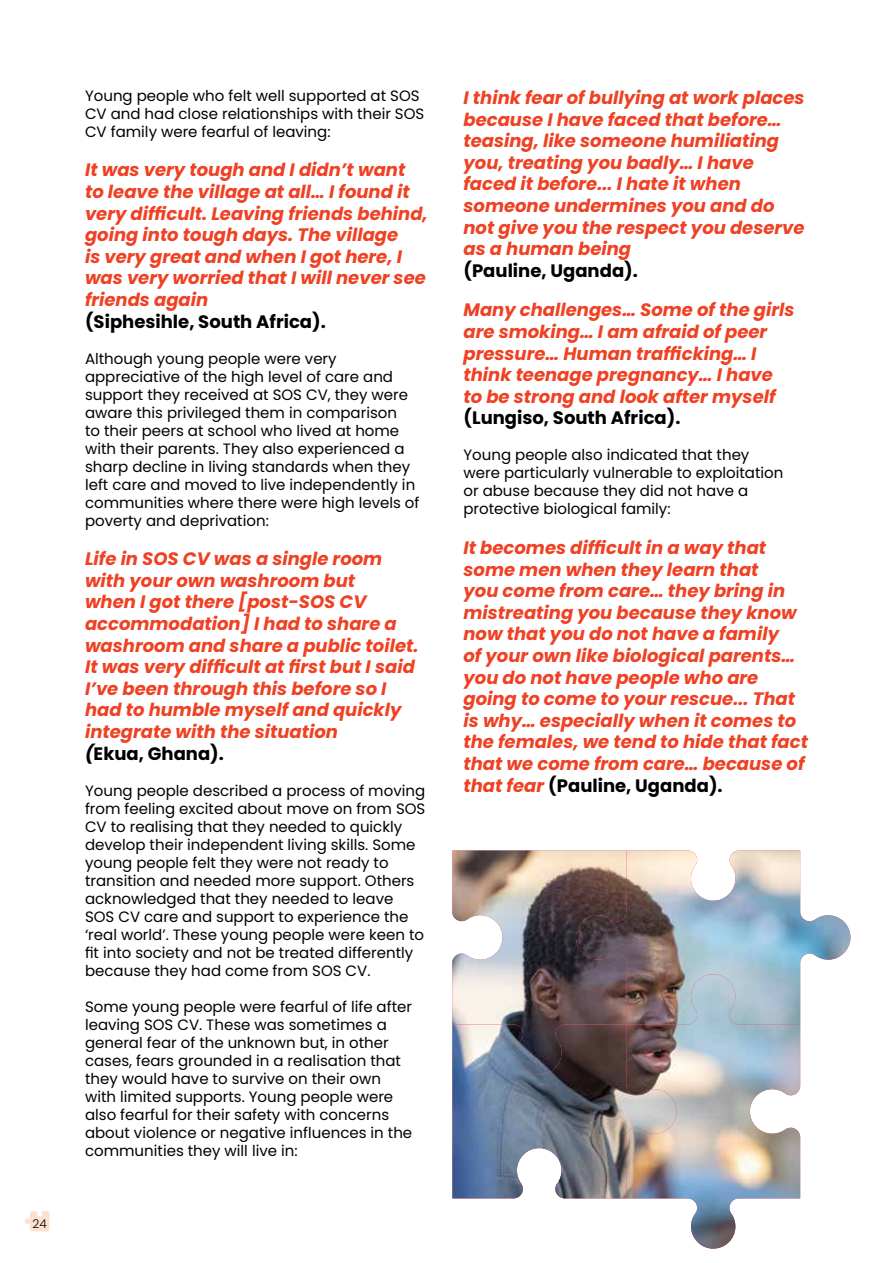
<style>
.page{position:relative;width:893px;height:1263px;background:#fff}
.page>*{position:absolute;margin:0;border:0;box-sizing:border-box;transform-origin:0 0}
.t1{font:italic 700 18px/21.6px "Poppins";color:#ef4123}
.t2{font:700 18px "Poppins";color:#000}
.t3{font:15px/18px "Poppins";color:#000}
.t4{font:300 12px "Poppins";color:#000}
.s1{color:#000}
.s2{font-style:normal;color:#000}
</style>
<div class="page">
<img style="left:626px;top:1024px;width:174px;height:225px">
<img style="left:677px;top:850px;width:174px;height:174px">
<img style="left:452px;top:850px;width:225px;height:348px">
<img style="left:452px;top:850px;width:174px;height:225px">
<svg style="left:24px;top:1211px;width:25px;height:20px"></svg>
<p class="t4" style="left:33px;top:1217px;width:16px">24</p>
<p class="t3" style="left:85px;top:87px;width:341px">Young people who felt well supported at SOS<br>CV and had close relationships with their SOS<br>CV family were fearful of leaving:</p>
<p class="t1" style="left:85px;top:159px;width:344px">It was very tough and I didn’t want to leave the village at all… I found it very difficult. Leaving friends behind, going into tough days. The village<br>is very great and when I got here, I was very worried that I will never see friends again</p>
<p class="t2" style="left:85px;top:311px;width:242px">(Siphesihle, South Africa).</p>
<p class="t3" style="left:85px;top:349px;width:336px">Although young people were very appreciative of the high level of care and support they received at SOS CV, they were aware this privileged them in comparison<br>to their peers at school who lived at home with their parents. They also experienced a sharp decline in living standards when they left care and moved to live independently in communities where there were high levels of poverty and deprivation:</p>
<p class="t1" style="left:85px;top:548px;width:335px">Life in SOS CV was a single room with your own washroom but<br>when I got there [post-SOS CV accommodation] I had to share a washroom and share a public toilet.<br>It was very difficult at first but I said<br>I’ve been through this before so I had to humble myself and quickly integrate with the situation<br><span class="s1">(</span><span class="s2">Ekua, Ghana).</span></p>
<p class="t3" style="left:85px;top:781px;width:342px">Young people described a process of moving from feeling excited about move on from SOS CV to realising that they needed to quickly develop their independent living skills. Some young people felt they were not ready to transition and needed more support. Others acknowledged that they needed to leave SOS CV care and support to experience the ‘real world’. These young people were keen to fit into society and not be treated differently because they had come from SOS CV.</p>
<p class="t3" style="left:85px;top:997px;width:329px">Some young people were fearful of life after leaving SOS CV. These was sometimes a general fear of the unknown but, in other cases, fears grounded in a realisation that they would have to survive on their own with limited supports. Young people were also fearful for their safety with concerns about violence or negative influences in the communities they will live in:</p>
<p class="t1" style="left:463px;top:87px;width:343px">I think fear of bullying at work places because I have faced that before… teasing, like someone humiliating you, treating you badly… I have faced it before... I hate it when someone undermines you and do not give you the respect you deserve as a human being</p>
<p class="t2" style="left:463px;top:260px;width:176px">(Pauline, Uganda).</p>
<p class="t1" style="left:463px;top:299px;width:333px">Many challenges… Some of the girls are smoking… I am afraid of peer pressure… Human trafficking… I think teenage pregnancy… I have to be strong and look after myself</p>
<p class="t2" style="left:463px;top:408px;width:218px">(Lungiso, South Africa).</p>
<p class="t3" style="left:463px;top:446px;width:321px">Young people also indicated that they were particularly vulnerable to exploitation or abuse because they did not have a protective biological family:</p>
<p class="t1" style="left:463px;top:537px;width:346px">It becomes difficult in a way that some men when they learn that<br>you come from care… they bring in mistreating you because they know now that you do not have a family<br>of your own like biological parents… you do not have people who are going to come to your rescue... That is why… especially when it comes to the females, we tend to hide that fact that we come from care… because of that fear <span class="s2">(Pauline, Uganda).</span></p>
</div>
